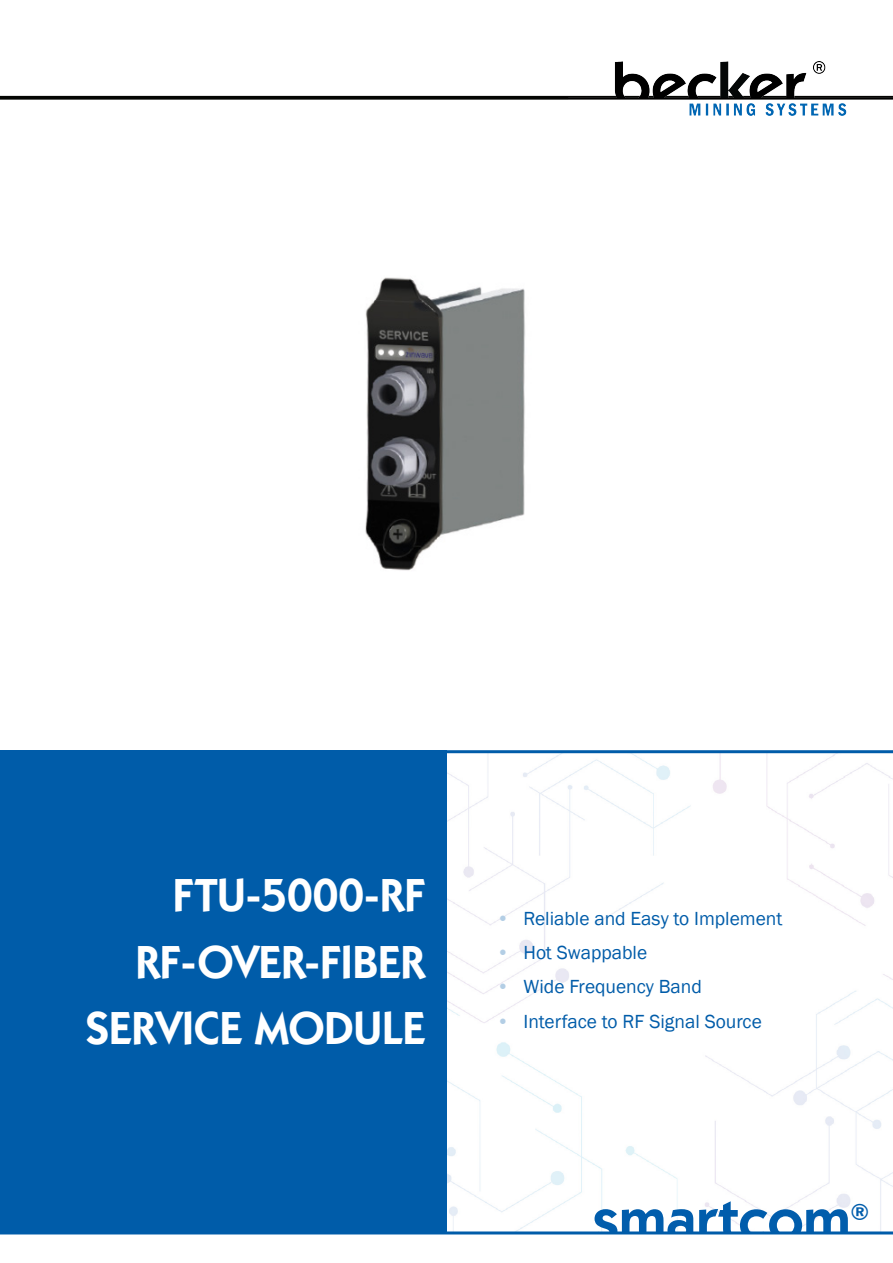
<style>
.page{position:relative;width:893px;height:1263px;background:#fff}
.page>*{position:absolute;margin:0;border:0;box-sizing:border-box;transform-origin:0 0}
.Absatz_Eigenschaft{font:600 60px "Kabel IT Cby BT";color:#015dac}
.Absatz_Eigenschaft-2{font:600 46.5px "Kabel IT Cby BT";color:#fff}
.Absatz_Eigenschaft-3{font:600 22.5px "Kabel IT Cby BT";color:#015dac}
.t1{font:19.5px "Franklin Gothic";color:#005ca9}
.s1{color:#b3cee5}
</style>
<div class="page">
<img style="left:446px;top:753px;width:447px;height:478px">
<div style="left:0;top:750px;width:446px;height:484px;background:#005ca9"></div>
<hr style="left:0;top:1231px;width:893px;height:3px;background:#005ca9">
<hr style="left:0;top:750px;width:893px;height:3px;background:#005ca9">
<svg style="left:0;top:96px;width:568px;height:4px;background:#1a1b19"></svg>
<img style="left:365px;top:277px;width:160px;height:294px">
<img style="left:568px;top:62px;width:325px;height:53px">
<p class="Absatz_Eigenschaft-2" style="left:173px;top:866px;width:254px">FTU-5000-RF</p>
<p class="Absatz_Eigenschaft-2" style="left:135px;top:933px;width:291px">RF-OVER-FIBER</p>
<p class="Absatz_Eigenschaft-2" style="left:86px;top:999px;width:341px">SERVICE MODULE</p>
<p class="t1" style="left:496px;top:906px;width:287px"><span class="s1">•</span> Reliable and Easy to Implement</p>
<p class="t1" style="left:496px;top:940px;width:152px"><span class="s1">•</span> Hot Swappable</p>
<p class="t1" style="left:496px;top:975px;width:207px"><span class="s1">•</span> Wide Frequency Band</p>
<p class="t1" style="left:496px;top:1009px;width:267px"><span class="s1">•</span> Interface to RF Signal Source</p>
<p class="Absatz_Eigenschaft" style="left:593px;top:1183px;width:259px">smartcom</p>
<p class="Absatz_Eigenschaft-3" style="left:850px;top:1198px;width:20px">®</p>
</div>
